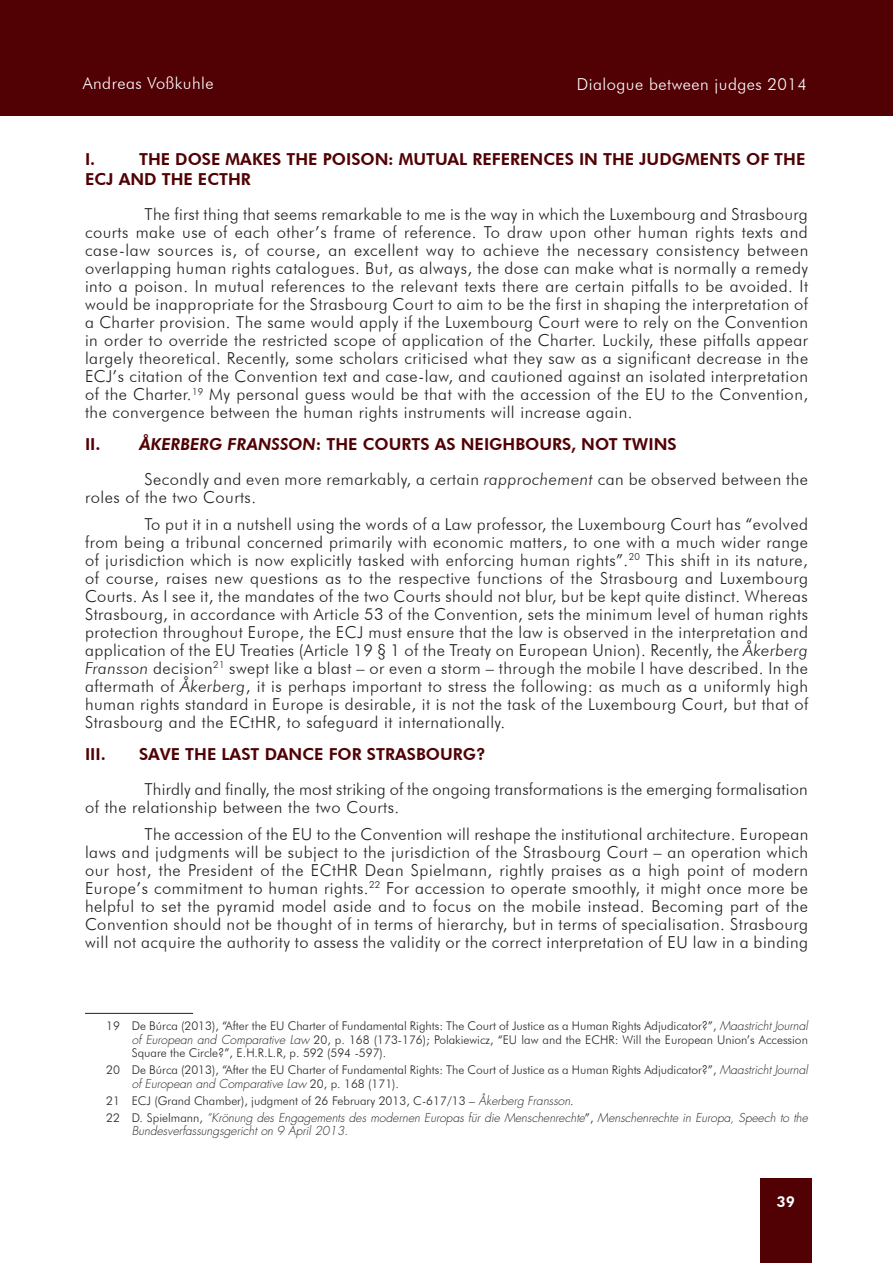
<style>
.page{position:relative;width:893px;height:1263px;background:#fff}
.page>*{position:absolute;margin:0;border:0;box-sizing:border-box;transform-origin:0 0}
.Texte{font:300 16.5px/18px "Futura BT";letter-spacing:.03em;color:#231f20;text-align:justify}
.Titre_3{font:800 16.5px/19.5px "Futura BT";color:#510004}
.Texte-2{font:300 16.5px/18px "Futura BT";letter-spacing:.01em;color:#231f20}
.Nom_Droite{font:300 16.5px "Futura BT";letter-spacing:.03em;color:#fff}
.t1{font:800 15px "Futura BT";color:#fff}
.Note{font:300 12px/13.5px "Futura BT";color:#282526;text-align:justify}
.Note-2{font:italic 300 12px/13.5px "Futura Std";color:#282526}
.s1{font-style:italic}
.s2{font-family:"Futura Std";font-style:italic}
.s3{font-family:"Futura BT";font-style:normal}
</style>
<div class="page">
<div style="left:0;top:0;width:893px;height:116px;background:#510004"></div>
<div style="left:760px;top:1178px;width:51px;height:85px;background:#510004"></div>
<hr style="left:85px;top:1013px;width:108px;height:1px;background:#231f20">
<p class="Nom_Droite" style="left:83px;top:73px;width:132px">Andreas Voßkuhle</p>
<p class="Nom_Droite" style="left:577px;top:74px;width:231px">Dialogue between judges 2014</p>
<p class="Titre_3" style="left:85px;top:150px;width:722px;text-indent:54px">THE DOSE MAKES THE POISON: MUTUAL REFERENCES IN THE JUDGMENTS OF THE<br>ECJ AND THE ECTHR</p>
<p class="Texte" style="left:85px;top:205px;width:725px;text-indent:60px">The first thing that seems remarkable to me is the way in which the Luxembourg and Strasbourg courts make use of each other’s frame of reference. To draw upon other human rights texts and case-law sources is, of course, an excellent way to achieve the necessary consistency between overlapping human rights catalogues. But, as always, the dose can make what is normally a remedy into a poison. In mutual references to the relevant texts there are certain pitfalls to be avoided. It would be inappropriate for the Strasbourg Court to aim to be the first in shaping the interpretation of a Charter provision. The same would apply if the Luxembourg Court were to rely on the Convention in order to override the restricted scope of application of the Charter. Luckily, these pitfalls appear largely theoretical. Recently, some scholars criticised what they saw as a significant decrease in the ECJ’s citation of the Convention text and case-law, and cautioned against an isolated interpretation of the Charter.<sup>19</sup> My personal guess would be that with the accession of the EU to the Convention, the convergence between the human rights instruments will increase again.</p>
<p class="Titre_3" style="left:85px;top:434px;width:593px">II. <span class="s1">ÅKERBERG FRANSSON</span>: THE COURTS AS NEIGHBOURS, NOT TWINS</p>
<p class="Texte" style="left:85px;top:470px;width:724px;text-indent:60px">Secondly and even more remarkably, a certain <span class="s1">rapprochement</span> can be observed between the roles of the two Courts.</p>
<p class="Texte" style="left:85px;top:515px;width:725px;text-indent:60px">To put it in a nutshell using the words of a Law professor, the Luxembourg Court has “evolved from being a tribunal concerned primarily with economic matters, to one with a much wider range of jurisdiction which is now explicitly tasked with enforcing human rights”.<sup>20</sup> This shift in its nature, of course, raises new questions as to the respective functions of the Strasbourg and Luxembourg Courts. As I see it, the mandates of the two Courts should not blur, but be kept quite distinct. Whereas Strasbourg, in accordance with Article 53 of the Convention, sets the minimum level of human rights protection throughout Europe, the ECJ must ensure that the law is observed in the interpretation and application of the EU Treaties (Article 19 § 1 of the Treaty on European Union). Recently, the <span class="s1">Åkerberg Fransson</span> decision<sup>21</sup> swept like a blast – or even a storm – through the mobile I have described. In the aftermath of <span class="s1">Åkerberg</span>, it is perhaps important to stress the following: as much as a uniformly high human rights standard in Europe is desirable, it is not the task of the Luxembourg Court, but that of Strasbourg and the ECtHR, to safeguard it internationally.</p>
<p class="Titre_3" style="left:85px;top:744px;width:22px">III.</p>
<p class="Titre_3" style="left:139px;top:744px;width:348px">SAVE THE LAST DANCE FOR STRASBOURG?</p>
<p class="Texte-2" style="left:85px;top:780px;width:724px;text-indent:60px">Thirdly and finally, the most striking of the ongoing transformations is the emerging formalisation of the relationship between the two Courts.</p>
<p class="Texte" style="left:85px;top:825px;width:725px;text-indent:60px">The accession of the EU to the Convention will reshape the institutional architecture. European laws and judgments will be subject to the jurisdiction of the Strasbourg Court – an operation which our host, the President of the ECtHR Dean Spielmann, rightly praises as a high point of modern Europe’s commitment to human rights.<sup>22</sup> For accession to operate smoothly, it might once more be helpful to set the pyramid model aside and to focus on the mobile instead. Becoming part of the Convention should not be thought of in terms of hierarchy, but in terms of specialisation. Strasbourg will not acquire the authority to assess the validity or the correct interpretation of EU law in a binding</p>
<p class="Titre_3" style="left:85px;top:150px;width:12px">I.</p>
<p class="Note" style="left:132px;top:1019px;width:678px;text-indent:-26px">19 De Búrca (2013), “After the EU Charter of Fundamental Rights: The Court of Justice as a Human Rights Adjudicator?”, <span class="s2">Maastricht Journal of European and Comparative Law</span> 20, p. 168 (173-176); Polakiewicz, “EU law and the ECHR: Will the European Union’s Accession Square the Circle?”, E.H.R.L.R, p. 592 (594 -597).</p>
<p class="Note" style="left:132px;top:1063px;width:678px;text-indent:-26px">20 De Búrca (2013), “After the EU Charter of Fundamental Rights: The Court of Justice as a Human Rights Adjudicator?”, <span class="s2">Maastricht Journal of European and Comparative Law</span> 20, p. 168 (171).</p>
<p class="Note" style="left:106px;top:1094px;width:469px">21 ECJ (Grand Chamber), judgment of 26 February 2013, C-617/13 – <span class="s2">Åkerberg Fransson</span>.</p>
<p class="Note-2" style="left:132px;top:1111px;width:678px;text-indent:-26px"><span class="s3">22 D. Spielmann,</span> “Krönung des Engagements des modernen Europas für die Menschenrechte<span class="s3">”,</span> Menschenrechte in Europa, Speech to the<br>Bundesverfassungsgericht on 9 April 2013.</p>
<p class="t1" style="left:776px;top:1193px;width:20px">39</p>
</div>
